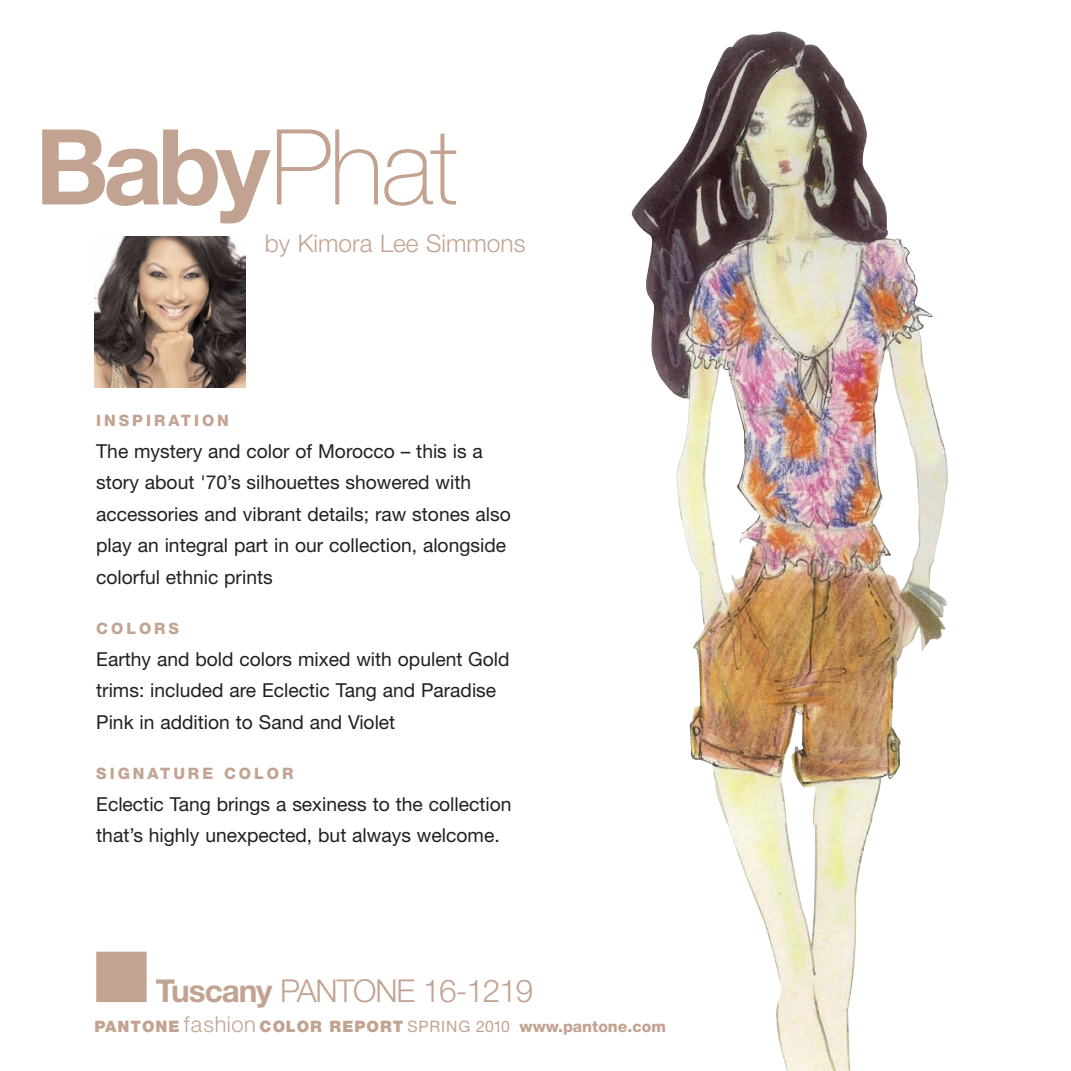
<style>
.page{position:relative;width:1071px;height:1071px;background:#fff}
.page>*{position:absolute;margin:0;border:0;box-sizing:border-box;transform-origin:0 0}
.t1{font:700 105px "Helvetica Neue";color:#c2a392}
.t2{font:300 31.5px "Helvetica Neue";letter-spacing:-.035em;color:#c2a392}
.t3{font:300 24.5px "Helvetica Neue";color:#c2a392}
.t4{font:19.25px/31.5px "Helvetica Neue";color:#231f20}
.t5{font:900 15.75px "Helvetica Neue";letter-spacing:.065em;color:#c2a392}
.t6{font:800 15.75px "Helvetica Neue";letter-spacing:.19em;color:#c2a392}
.s1{font-weight:100}
.s2{font-weight:700}
.s3{font-weight:300;font-size:21.88px}
.s4{font-weight:400}
.s5{font-weight:800}
</style>
<div class="page">
<img style="left:631px;top:31px;width:313px;height:912px">
<div style="left:97px;top:953px;width:49px;height:48px;background:#c2a392"></div>
<div style="left:96px;top:952px;width:51px;height:50px;border:2px solid #c2a392"></div>
<img style="left:94px;top:236px;width:152px;height:151px">
<h1 class="t1" style="left:35px;top:129px;width:424px">Baby<span class="s1">Phat</span></h1>
<p class="t3" style="left:265px;top:234px;width:262px">by Kimora Lee Simmons</p>
<p class="t6" style="left:96px;top:415px;width:134px">INSPIRATION</p>
<p class="t4" style="left:96px;top:437px;width:416px">The mystery and color of Morocco – this is a story about '70’s silhouettes showered with accessories and vibrant details; raw stones also play an integral part in our collection, alongside colorful ethnic prints</p>
<p class="t6" style="left:96px;top:623px;width:84px">COLORS</p>
<p class="t4" style="left:96px;top:645px;width:415px">Earthy and bold colors mixed with opulent Gold trims: included are Eclectic Tang and Paradise<br>Pink in addition to Sand and Violet</p>
<p class="t6" style="left:96px;top:768px;width:199px">SIGNATURE COLOR</p>
<p class="t4" style="left:96px;top:790px;width:417px">Eclectic Tang brings a sexiness to the collection that’s highly unexpected, but always welcome.</p>
<h2 class="t2" style="left:156px;top:980px;width:379px"><span class="s2">Tuscany</span> PANTONE 16-1219</h2>
<p class="t5" style="left:94px;top:1021px;width:573px">PANTONE <span class="s3">fashion</span> COLOR REPORT <span class="s4">SPRING 2010</span> <span class="s5">www.pantone.com</span></p>
</div>
